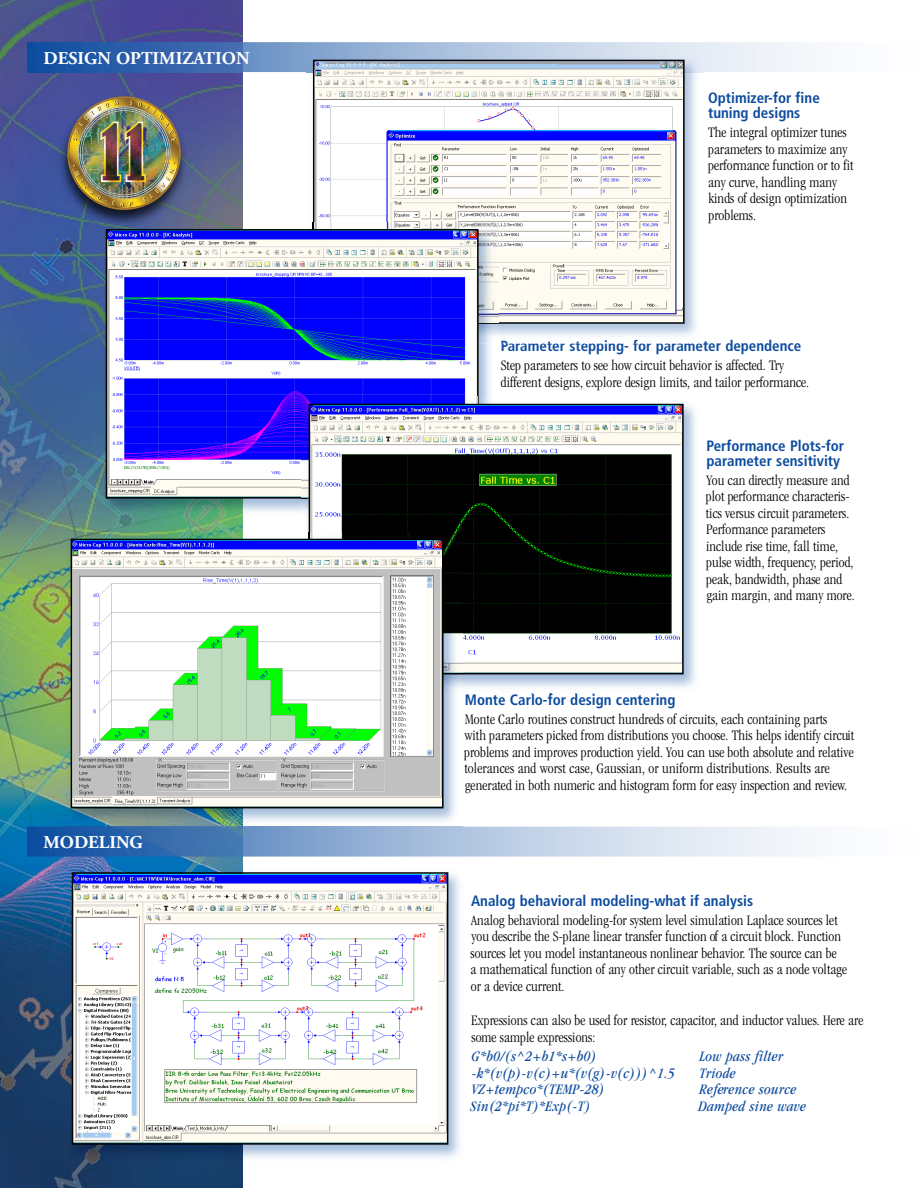
<style>
.page{position:relative;width:918px;height:1188px;background:#fff}
.page>*{position:absolute;margin:0;border:0;box-sizing:border-box;transform-origin:0 0}
.t1{font:700 18px "Adobe Garamond";color:#fff}
.t2{font:300 condensed 15px/16.5px "Garamond";letter-spacing:.005em;color:#000}
.t3{font:700 condensed 15px/15px "Frutiger";color:#0c4b9e}
.t4{font:italic condensed 15px "Garamond";letter-spacing:.02em;color:#0c4b9e}
</style>
<div class="page">
<img style="left:0;top:0;width:243px;height:1188px">
<img style="left:43px;top:73px;width:170px;height:149px">
<img style="left:43px;top:222px;width:56px;height:25px">
<img style="left:67px;top:96px;width:114px;height:114px">
<img style="left:27px;top:42px;width:794px;height:30px">
<img style="left:27px;top:827px;width:793px;height:30px">
<img style="left:306px;top:53px;width:398px;height:287px">
<img style="left:501px;top:340px;width:203px;height:4px">
<img style="left:316px;top:63px;width:366px;height:258px">
<div style="left:313px;top:60px;width:372px;height:264px;border:2px solid #000"></div>
<img style="left:99px;top:222px;width:203px;height:296px">
<img style="left:306px;top:222px;width:192px;height:175px">
<img style="left:109px;top:232px;width:367px;height:264px">
<div style="left:106px;top:229px;width:373px;height:270px;border:2px solid #000"></div>
<img style="left:308px;top:403px;width:388px;height:285px">
<img style="left:531px;top:693px;width:127px;height:1px">
<img style="left:302px;top:499px;width:7px;height:19px">
<img style="left:479px;top:397px;width:19px;height:7px">
<img style="left:302px;top:397px;width:176px;height:100px">
<img style="left:312px;top:407px;width:369px;height:264px">
<div style="left:309px;top:404px;width:375px;height:270px;border:2px solid #000"></div>
<img style="left:64px;top:532px;width:238px;height:295px">
<img style="left:302px;top:675px;width:161px;height:152px">
<img style="left:64px;top:827px;width:399px;height:1px">
<img style="left:302px;top:532px;width:7px;height:7px">
<img style="left:309px;top:532px;width:154px;height:142px">
<img style="left:74px;top:542px;width:367px;height:263px">
<div style="left:71px;top:539px;width:373px;height:269px;border:2px solid #000"></div>
<img style="left:65px;top:866px;width:395px;height:298px">
<img style="left:75px;top:875px;width:370px;height:267px">
<div style="left:72px;top:872px;width:376px;height:273px;border:2px solid #000"></div>
<p class="t1" style="left:44px;top:51px;width:208px">DESIGN OPTIMIZATION</p>
<p class="t1" style="left:44px;top:836px;width:101px">MODELING</p>
<p class="t3" style="left:708px;top:92px;width:113px">Optimizer-for fine tuning designs</p>
<p class="t2" style="left:708px;top:125px;width:147px">The integral optimizer tunes parameters to maximize any performance function or to fit any curve, handling many kinds of design optimization problems.</p>
<p class="t3" style="left:501px;top:340px;width:302px">Parameter stepping- for parameter dependence</p>
<p class="t2" style="left:501px;top:358px;width:310px">Step parameters to see how circuit behavior is affected. Try different designs, explore design limits, and tailor performance.</p>
<p class="t3" style="left:707px;top:439px;width:139px">Performance Plots-for parameter sensitivity</p>
<p class="t2" style="left:706px;top:473px;width:150px">You can directly measure and plot performance characteris&shy;tics versus circuit parameters.<br>Performance parameters include rise time, fall time, pulse width, frequency, period, peak, bandwidth, phase and gain margin, and many more.</p>
<p class="t3" style="left:465px;top:693px;width:212px">Monte Carlo-for design centering</p>
<p class="t2" style="left:464px;top:712px;width:392px">Monte Carlo routines construct hundreds of circuits, each containing parts<br>with parameters picked from distributions you choose. This helps identify circuit problems and improves production yield. You can use both absolute and relative tolerances and worst case, Gaussian, or uniform distributions. Results are generated in both numeric and histogram form for easy inspection and review.</p>
<p class="t3" style="left:471px;top:894px;width:284px">Analog behavioral modeling-what if analysis</p>
<p class="t2" style="left:470px;top:913px;width:378px">Analog behavioral modeling-for system level simulation Laplace sources let you describe the S-plane linear transfer function of a circuit block. Function sources let you model instantaneous nonlinear behavior. The source can be<br>a mathematical function of any other circuit variable, such as a node voltage or a device current.</p>
<p class="t2" style="left:471px;top:1014px;width:394px">Expressions can also be used for resistor, capacitor, and inductor values. Here are some sample expressions:</p>
<p class="t4" style="left:472px;top:1051px;width:127px">G*b0/(s^2+b1*s+b0)</p>
<p class="t4" style="left:699px;top:1051px;width:85px">Low pass filter</p>
<p class="t4" style="left:471px;top:1067px;width:205px">-k*(v(p)-v(c)+u*(v(g)-v(c)))^1.5</p>
<p class="t4" style="left:699px;top:1067px;width:38px">Triode</p>
<p class="t4" style="left:471px;top:1084px;width:135px">VZ+tempco*(TEMP-28)</p>
<p class="t4" style="left:699px;top:1084px;width:98px">Reference source</p>
<p class="t4" style="left:471px;top:1100px;width:122px">Sin(2*pi*T)*Exp(-T)</p>
<p class="t4" style="left:699px;top:1100px;width:109px">Damped sine wave</p>
</div>
